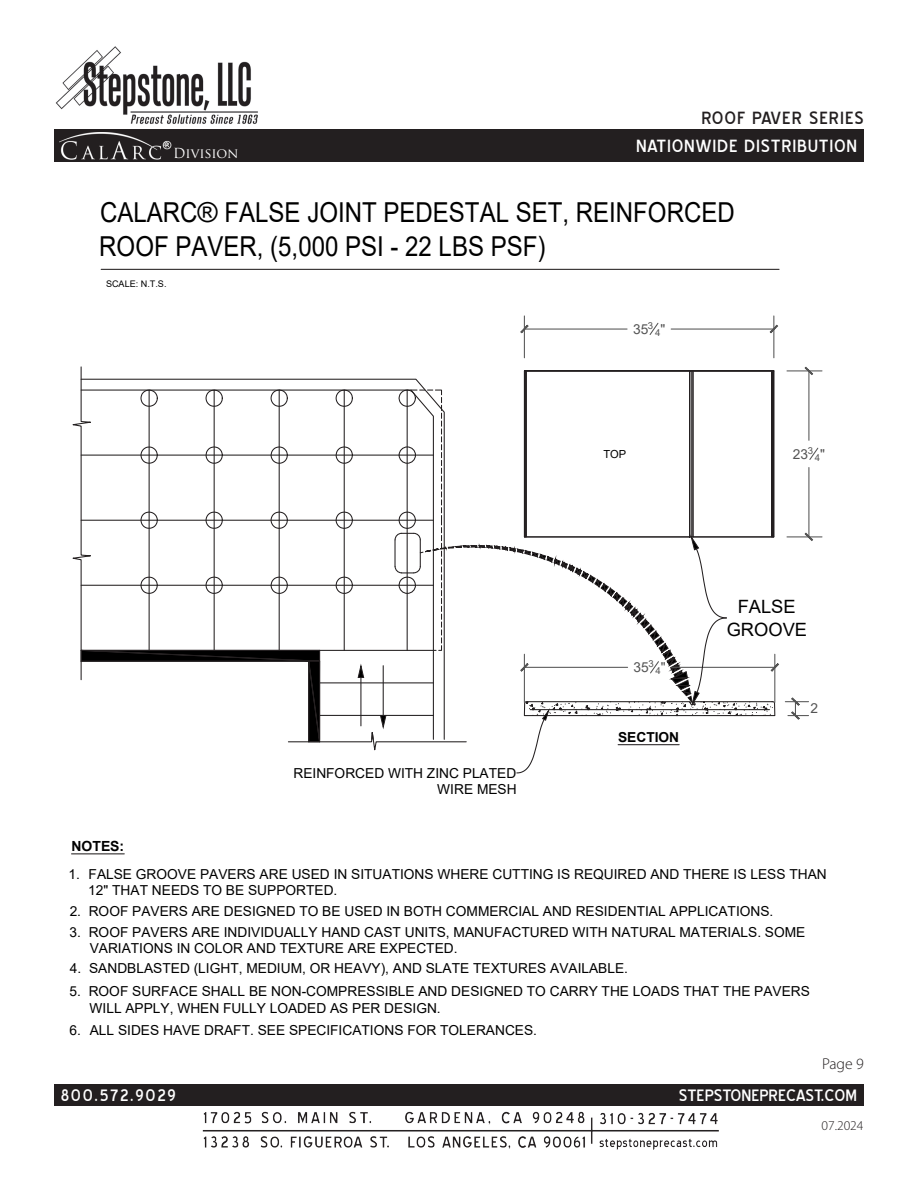
<style>
.page{position:relative;width:918px;height:1188px;background:#fff}
.page>*{position:absolute;margin:0;border:0;box-sizing:border-box;transform-origin:0 0}
.t1{font:27.45px/33.2px "Arial";color:#000;scale:.88 1}
.t2{font:22.5px "Blue Highway";letter-spacing:.03em;color:#fff}
.t3{font:22.5px "Blue Highway";letter-spacing:.04em;color:#231f20}
.t4{font:21px "Blue Highway";color:#fff}
.t5{font:21px "Blue Highway";letter-spacing:.08em;color:#fff}
.t6{font:18.3px/22px "Arial";color:#000;text-align:center}
.t7{font:300 15.75px "Myriad Pro";color:#231f20}
.t8{font:700 13.95px "Arial";color:#000}
.t9{font:13.8px/16.6px "Arial";color:#000}
.t10{font:13.8px "Arial";color:#545454}
.t11{font:700 13.8px "Arial";color:#000}
.t12{font:13.5px "Trajan Pro";letter-spacing:-.01em;color:#fff}
.t13{font:300 13.5px "Myriad Pro";color:#231f20}
.t14{font:11.1px "Arial";color:#000}
.t15{font:9.6px "Arial";color:#545454}
.t16{font:9.15px "Arial";color:#000}
</style>
<div class="page">
<div style="left:54px;top:129px;width:810px;height:32px;background:#231f20"></div>
<img style="left:55px;top:46px;width:203px;height:78px">
<img style="left:59px;top:132px;width:113px;height:28px">
<img style="left:202px;top:1111px;width:517px;height:39px">
<div style="left:54px;top:1084px;width:810px;height:22px;background:#231f20"></div>
<hr style="left:101px;top:269px;width:678px;height:1px;background:#231f20">
<hr style="left:524px;top:316px;width:1px;height:42px;background:#545454">
<hr style="left:773px;top:316px;width:1px;height:42px;background:#545454">
<hr style="left:524px;top:329px;width:103px;height:1px;background:#545454">
<hr style="left:671px;top:329px;width:103px;height:1px;background:#545454">
<svg style="left:520px;top:325px;width:9px;height:8px"></svg>
<svg style="left:770px;top:325px;width:8px;height:8px"></svg>
<svg style="left:649px;top:322px;width:10px;height:13px"></svg>
<hr style="left:787px;top:536px;width:35px;height:1px;background:#545454">
<hr style="left:787px;top:370px;width:35px;height:1px;background:#545454">
<hr style="left:808px;top:468px;width:1px;height:69px;background:#545454">
<hr style="left:808px;top:371px;width:1px;height:69px;background:#545454">
<svg style="left:804px;top:532px;width:9px;height:9px"></svg>
<svg style="left:804px;top:367px;width:9px;height:8px"></svg>
<svg style="left:809px;top:447px;width:10px;height:13px"></svg>
<svg style="left:785px;top:697px;width:24px;height:23px"></svg>
<hr style="left:72px;top:853px;width:52px;height:1px;background:#231f20">
<svg style="left:72px;top:366px;width:707px;height:408px"></svg>
<p class="t12" style="left:173px;top:144px;width:67px">Division</p>
<h2 class="t3" style="left:701px;top:108px;width:164px">ROOF PAVER SERIES</h2>
<h2 class="t2" style="left:636px;top:136px;width:222px">NATIONWIDE DISTRIBUTION</h2>
<p class="t1" style="left:99px;top:196px;width:724px">CALARC® FALSE JOINT PEDESTAL SET, REINFORCED<br>ROOF PAVER, (5,000 PSI - 22 LBS PSF)</p>
<p class="t16" style="left:106px;top:278px;width:62px">SCALE: N.T.S.</p>
<p class="t9" style="left:293px;top:765px;width:225px;text-align:right">REINFORCED WITH ZINC PLATED<br>WIRE MESH</p>
<p class="t10" style="left:633px;top:320px;width:22px">35<sup>3</sup></p>
<p class="t15" style="left:655px;top:326px;width:12px">4<sup>"</sup></p>
<p class="t14" style="left:603px;top:446px;width:24px">TOP</p>
<p class="t10" style="left:793px;top:444px;width:22px">23<sup>3</sup></p>
<p class="t15" style="left:815px;top:451px;width:12px">4<sup>"</sup></p>
<p class="t10" style="left:634px;top:658px;width:22px">35<sup>3</sup></p>
<p class="t15" style="left:656px;top:664px;width:12px">4<sup>"</sup></p>
<p class="t11" style="left:618px;top:727px;width:63px">SECTION</p>
<p class="t6" style="left:727px;top:596px;width:82px">FALSE<br>GROOVE</p>
<p class="t10" style="left:810px;top:698px;width:9px">2</p>
<p class="t8" style="left:72px;top:836px;width:54px">NOTES:</p>
<p class="t9" style="left:88px;top:865px;width:740px;text-indent:-20px">1. FALSE GROOVE PAVERS ARE USED IN SITUATIONS WHERE CUTTING IS REQUIRED AND THERE IS LESS THAN<br>12" THAT NEEDS TO BE SUPPORTED.</p>
<p class="t9" style="left:90px;top:924px;width:717px;text-indent:-20px">3. ROOF PAVERS ARE INDIVIDUALLY HAND CAST UNITS, MANUFACTURED WITH NATURAL MATERIALS. SOME<br>VARIATIONS IN COLOR AND TEXTURE ARE EXPECTED.</p>
<p class="t9" style="left:70px;top:960px;width:560px">4. SANDBLASTED (LIGHT, MEDIUM, OR HEAVY), AND SLATE TEXTURES AVAILABLE.</p>
<p class="t9" style="left:70px;top:903px;width:705px">2. ROOF PAVERS ARE DESIGNED TO BE USED IN BOTH COMMERCIAL AND RESIDENTIAL APPLICATIONS.</p>
<p class="t9" style="left:90px;top:983px;width:722px;text-indent:-20px">5. ROOF SURFACE SHALL BE NON-COMPRESSIBLE AND DESIGNED TO CARRY THE LOADS THAT THE PAVERS<br>WILL APPLY, WHEN FULLY LOADED AS PER DESIGN.</p>
<p class="t9" style="left:70px;top:1021px;width:469px">6. ALL SIDES HAVE DRAFT. SEE SPECIFICATIONS FOR TOLERANCES.</p>
<p class="t7" style="left:822px;top:1055px;width:43px">Page 9</p>
<h3 class="t5" style="left:61px;top:1086px;width:117px">800.572.9029</h3>
<h3 class="t4" style="left:679px;top:1086px;width:180px">STEPSTONEPRECAST.COM</h3>
<p class="t13" style="left:822px;top:1118px;width:43px">07.2024</p>
</div>
